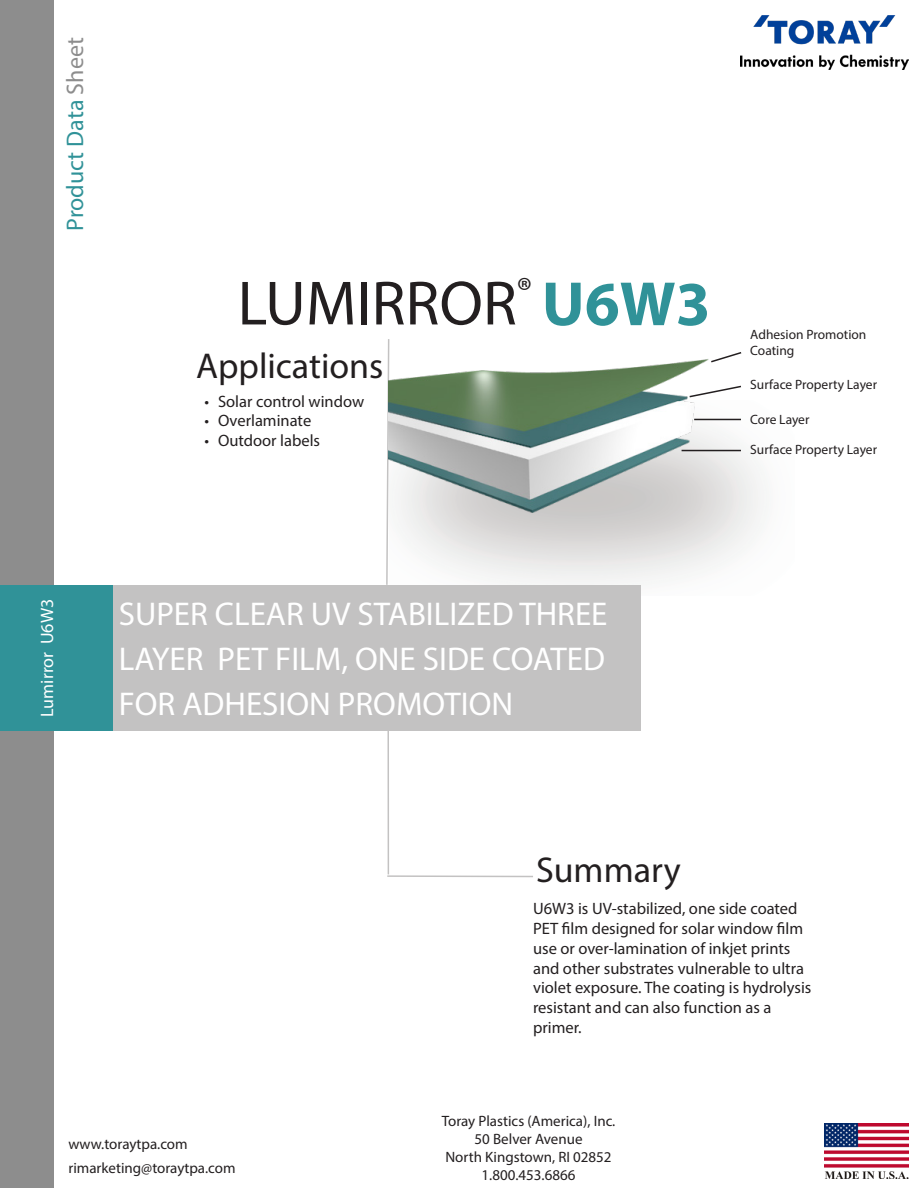
<style>
.page{position:relative;width:918px;height:1188px;background:#fff}
.page>*{position:absolute;margin:0;border:0;box-sizing:border-box;transform-origin:0 0}
.t1{font:63px "Myriad Pro";color:#231f20}
.t2{font:36px "Myriad Pro";color:#231f20}
.t3{font:33px/45px "Myriad Pro";color:#fff;text-align:justify}
.t4{font:24px "Myriad Pro";color:#309298}
.t5{font:18px "Myriad Pro";color:#fff}
.t6{font:16.5px/19.8px "Myriad Pro";color:#231f20}
.t7{font:15px/18px "Myriad Pro";color:#231f20;text-align:center}
.t8{font:13.5px/16.2px "Myriad Pro";color:#231f20}
.s1{color:#8d8d8d}
.s2{font-weight:700;color:#309298}
</style>
<div class="page">
<div style="left:112px;top:585px;width:529px;height:146px;background:#c3c2c2"></div>
<svg style="left:386px;top:339px;width:3px;height:246px"></svg>
<hr style="left:387px;top:703px;width:2px;height:171px;background:#c3c2c2">
<hr style="left:387px;top:875px;width:146px;height:2px;background:#c3c2c2">
<div style="left:0;top:0;width:54px;height:1188px;background:#8d8d8d"></div>
<img style="left:741px;top:15px;width:168px;height:54px">
<img style="left:825px;top:1123px;width:84px;height:56px">
<div style="left:0;top:585px;width:112px;height:146px;background:#309298"></div>
<img style="left:389px;top:339px;width:330px;height:257px">
<hr style="left:694px;top:419px;width:47px;height:1px;background:#231f20">
<hr style="left:682px;top:450px;width:59px;height:1px;background:#231f20">
<svg style="left:688px;top:385px;width:53px;height:13px"></svg>
<svg style="left:709px;top:351px;width:33px;height:13px"></svg>
<h3 class="t4" style="left:60px;top:231px;width:195px;rotate:-90deg">Product Data <span class="s1">Sheet</span></h3>
<p class="t1" style="left:238px;top:264px;width:475px">LUMIRROR<sup>®</sup> <span class="s2">U6W3</span></p>
<h2 class="t2" style="left:196px;top:344px;width:189px">Applications</h2>
<p class="t6" style="left:205px;top:391px;width:161px">• Solar control window</p>
<p class="t6" style="left:205px;top:411px;width:108px">• Overlaminate</p>
<p class="t6" style="left:205px;top:431px;width:117px">• Outdoor labels</p>
<p class="t8" style="left:750px;top:326px;width:118px">Adhesion Promotion<br>Coating</p>
<p class="t8" style="left:750px;top:377px;width:128px">Surface Property Layer</p>
<p class="t8" style="left:750px;top:411px;width:61px">Core Layer</p>
<p class="t8" style="left:750px;top:441px;width:128px">Surface Property Layer</p>
<p class="t5" style="left:36px;top:717px;width:119px;rotate:-90deg">Lumirror U6W3</p>
<p class="t3" style="left:119px;top:591px;width:490px">SUPER CLEAR UV STABILIZED THREE LAYER PET FILM, ONE SIDE COATED FOR ADHESION PROMOTION</p>
<p class="t7" style="left:68px;top:1132px;width:169px;line-height:24.2px;text-align:left">www.toraytpa.com rimarketing@toraytpa.com</p>
<h2 class="t2" style="left:536px;top:848px;width:146px">Summary</h2>
<p class="t6" style="left:533px;top:899px;width:280px">U6W3 is UV-stabilized, one side coated PET film designed for solar window film use or over-lamination of inkjet prints and other substrates vulnerable to ultra violet exposure. The coating is hydrolysis resistant and can also function as a primer.</p>
<p class="t7" style="left:442px;top:1112px;width:175px">Toray Plastics (America), Inc.<br>50 Belver Avenue<br>North Kingstown, RI 02852<br>1.800.453.6866</p>
</div>
